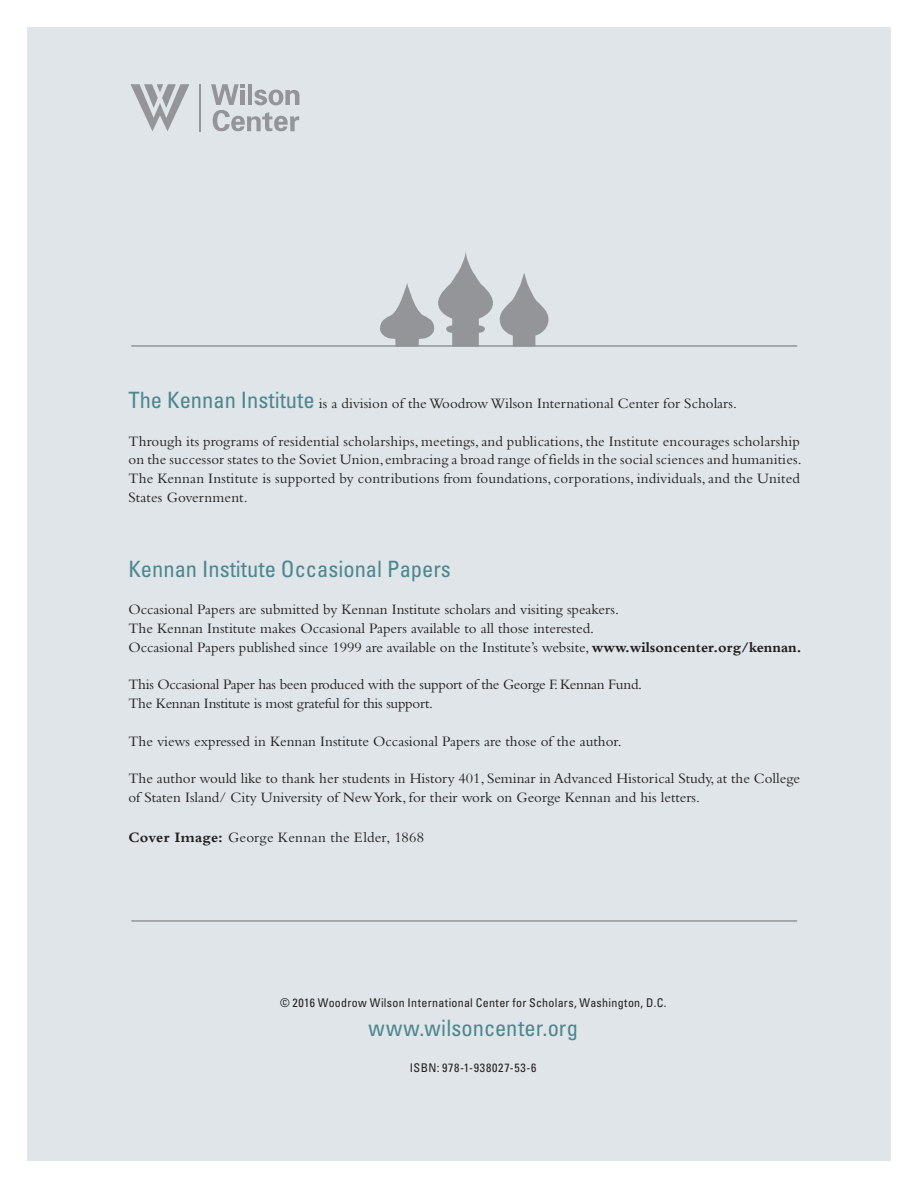
<style>
.page{position:relative;width:918px;height:1188px;background:#fff}
.page>*{position:absolute;margin:0;border:0;box-sizing:border-box;transform-origin:0 0}
.t1{font:condensed 22.5px "Univers LT Std";color:#4c868e}
.t2{font:15px/18.8px "Bembo";color:#231f20}
.t3{font:15px/18.8px "Bembo";letter-spacing:-.02em;color:#231f20}
.t4{font:15px "Bembo";letter-spacing:.02em;color:#231f20}
.t5{font:condensed 12px "Univers LT Std";letter-spacing:.025em;color:#231f20}
.t6{font:condensed 12px "Univers LT Std";letter-spacing:.06em;color:#231f20}
.s1{font-family:"Univers LT Std";font-stretch:condensed;font-size:22.5px;color:#4c868e}
.s2{font-weight:700}
</style>
<div class="page">
<div style="left:27px;top:27px;width:864px;height:1134px;background:#dfe5e8"></div>
<svg style="left:380px;top:252px;width:168px;height:93px"></svg>
<hr style="left:131px;top:345px;width:666px;height:2px;background:#939598">
<hr style="left:131px;top:920px;width:666px;height:2px;background:#939598">
<hr style="left:199px;top:84px;width:1px;height:47px;background:#939598">
<svg style="left:211px;top:84px;width:88px;height:47px"></svg>
<svg style="left:130px;top:84px;width:59px;height:47px"></svg>
<p class="t2" style="left:128px;top:394px;width:610px"><span class="s1">The Kennan Institute</span> is a division of the Woodrow Wilson International Center for Scholars.</p>
<p class="t2" style="left:128px;top:431px;width:675px;text-align:justify">Through its programs of residential scholarships, meetings, and publications, the Institute encourages scholarship on the successor states to the Soviet Union, embracing a broad range of fields in the social sciences and humanities.<br>The Kennan Institute is supported by contributions from foundations, corporations, individuals, and the United States Government.</p>
<h1 class="t1" style="left:128px;top:555px;width:324px">Kennan Institute Occasional Papers</h1>
<p class="t2" style="left:128px;top:600px;width:675px">Occasional Papers are submitted by Kennan Institute scholars and visiting speakers.<br>The Kennan Institute makes Occasional Papers available to all those interested.<br>Occasional Papers published since 1999 are available on the Institute’s website, <span class="s2">www.wilsoncenter.org/kennan.</span></p>
<p class="t3" style="left:128px;top:675px;width:515px">This Occasional Paper has been produced with the support of the George F. Kennan Fund.<br>The Kennan Institute is most grateful for this support.</p>
<p class="t2" style="left:128px;top:731px;width:495px">The views expressed in Kennan Institute Occasional Papers are those of the author.</p>
<p class="t2" style="left:128px;top:769px;width:673px">The author would like to thank her students in History 401, Seminar in Advanced Historical Study, at the College of Staten Island/ City University of New York, for their work on George Kennan and his letters.</p>
<p class="t4" style="left:128px;top:828px;width:297px"><span class="s2">Cover Image:</span> George Kennan the Elder, 1868</p>
<p class="t5" style="left:280px;top:995px;width:388px">© 2016 Woodrow Wilson International Center for Scholars, Washington, D.C.</p>
<h1 class="t1" style="left:369px;top:1013px;width:211px">www.wilsoncenter.org</h1>
<p class="t6" style="left:410px;top:1060px;width:128px">ISBN: 978-1-938027-53-6</p>
</div>
